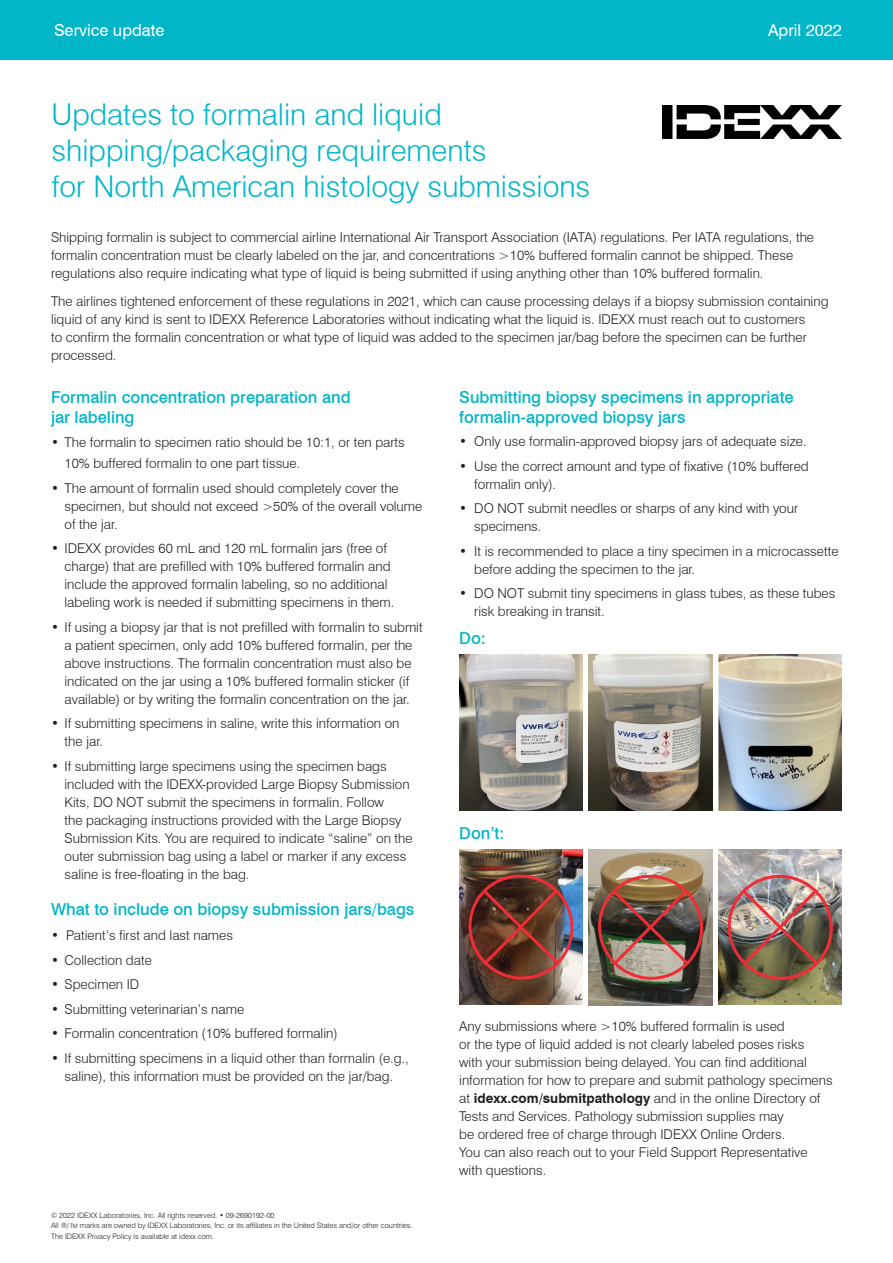
<style>
.page{position:relative;width:893px;height:1263px;background:#fff}
.page>*{position:absolute;margin:0;border:0;box-sizing:border-box;transform-origin:0 0}
.t1{font:300 30px/36px "Swiss 721 BT";color:#00b6c8}
.Body{font:500 16.5px/19.5px "Swiss 721 BT";color:#00b6c8}
.Paragraph_headings{font:500 16.5px/19.5px "Swiss 721 BT";color:#00b6c8}
.t2{font:16.5px "Swiss 721 BT";color:#fff}
.Body-2{font:300 13.5px/18px "Swiss 721 BT";color:#231f20}
.Paragraph_headings-2{font:300 13.5px/18px "Swiss 721 BT";color:#231f20}
.t3{font:300 7.5px/10.5px "Swiss 721 BT";color:#231f20}
.s1{font-size:6px}
.s2{font-weight:700}
</style>
<div class="page">
<div style="left:0;top:0;width:893px;height:60px;background:#00b6c8"></div>
<img style="left:662px;top:105px;width:180px;height:33px">
<img style="left:718px;top:654px;width:124px;height:156px">
<img style="left:459px;top:654px;width:124px;height:156px">
<img style="left:589px;top:654px;width:123px;height:156px">
<img style="left:459px;top:849px;width:124px;height:156px">
<img style="left:589px;top:849px;width:123px;height:156px">
<img style="left:718px;top:849px;width:124px;height:156px">
<img style="left:460px;top:867px;width:121px;height:116px">
<img style="left:590px;top:867px;width:121px;height:116px">
<img style="left:720px;top:867px;width:121px;height:116px">
<p class="t2" style="left:54px;top:20px;width:112px">Service update</p>
<p class="t2" style="left:768px;top:20px;width:75px">April 2022</p>
<p class="t1" style="left:51px;top:96px;width:540px">Updates to formalin and liquid shipping/packaging requirements<br>for North American histology submissions</p>
<p class="Paragraph_headings-2" style="left:51px;top:228px;width:765px">Shipping formalin is subject to commercial airline International Air Transport Association (IATA) regulations. Per IATA regulations, the formalin concentration must be clearly labeled on the jar, and concentrations &gt;10% buffered formalin cannot be shipped. These regulations also require indicating what type of liquid is being submitted if using anything other than 10% buffered formalin.</p>
<p class="Paragraph_headings-2" style="left:51px;top:292px;width:779px">The airlines tightened enforcement of these regulations in 2021, which can cause processing delays if a biopsy submission containing liquid of any kind is sent to IDEXX Reference Laboratories without indicating what the liquid is. IDEXX must reach out to customers<br>to confirm the formalin concentration or what type of liquid was added to the specimen jar/bag before the specimen can be further processed.</p>
<p class="Paragraph_headings" style="left:51px;top:388px;width:301px">Formalin concentration preparation and jar labeling</p>
<p class="Body-2" style="left:65px;top:432px;width:342px;line-height:21px;text-indent:-14px">• The formalin to specimen ratio should be 10:1, or ten parts<br>10% buffered formalin to one part tissue.</p>
<p class="Body-2" style="left:65px;top:479px;width:359px;text-indent:-14px">• The amount of formalin used should completely cover the specimen, but should not exceed &gt;50% of the overall volume of the jar.</p>
<p class="Body-2" style="left:65px;top:539px;width:331px;text-indent:-14px">• IDEXX provides 60 mL and 120 mL formalin jars (free of charge) that are prefilled with 10% buffered formalin and include the approved formalin labeling, so no additional labeling work is needed if submitting specimens in them.</p>
<p class="Body-2" style="left:51px;top:618px;width:373px;text-align:center">• If using a biopsy jar that is not prefilled with formalin to submit a patient specimen, only add 10% buffered formalin, per the above instructions. The formalin concentration must also be indicated on the jar using a 10% buffered formalin sticker (if available) or by writing the formalin concentration on the jar.</p>
<p class="Body-2" style="left:65px;top:714px;width:336px;text-indent:-14px">• If submitting specimens in saline, write this information on the jar.</p>
<p class="Body-2" style="left:65px;top:757px;width:350px;text-indent:-14px">• If submitting large specimens using the specimen bags included with the IDEXX-provided Large Biopsy Submission Kits, DO NOT submit the specimens in formalin. Follow<br>the packaging instructions provided with the Large Biopsy Submission Kits. You are required to indicate “saline” on the outer submission bag using a label or marker if any excess saline is free-floating in the bag.</p>
<p class="Body" style="left:51px;top:899px;width:365px">What to include on biopsy submission jars/bags</p>
<p class="Body-2" style="left:51px;top:926px;width:183px">• Patient’s first and last names</p>
<p class="Body-2" style="left:51px;top:951px;width:102px">• Collection date</p>
<p class="Body-2" style="left:51px;top:975px;width:90px">• Specimen ID</p>
<p class="Body-2" style="left:51px;top:1000px;width:195px">• Submitting veterinarian’s name</p>
<p class="Body-2" style="left:51px;top:1024px;width:288px">• Formalin concentration (10% buffered formalin)</p>
<p class="Body-2" style="left:51px;top:1049px;width:359px;text-align:center">• If submitting specimens in a liquid other than formalin (e.g., saline), this information must be provided on the jar/bag.</p>
<p class="t3" style="left:51px;top:1210px;width:363px">© 2022 IDEXX Laboratories, Inc. All rights reserved. • 09-2690192-00<br>All ®/<span class="s1">TM</span> marks are owned by IDEXX Laboratories, Inc. or its affiliates in the United States and/or other countries.<br>The IDEXX Privacy Policy is available at idexx.com.</p>
<p class="Body" style="left:459px;top:388px;width:336px">Submitting biopsy specimens in appropriate formalin-approved biopsy jars</p>
<p class="Body-2" style="left:459px;top:432px;width:349px">• Only use formalin-approved biopsy jars of adequate size.</p>
<p class="Body-2" style="left:474px;top:457px;width:336px;text-indent:-15px">• Use the correct amount and type of fixative (10% buffered formalin only).</p>
<p class="Body-2" style="left:474px;top:499px;width:326px;text-indent:-15px">• DO NOT submit needles or sharps of any kind with your specimens.</p>
<p class="Body-2" style="left:474px;top:542px;width:366px;text-indent:-15px">• It is recommended to place a tiny specimen in a microcassette before adding the specimen to the jar.</p>
<p class="Body-2" style="left:474px;top:584px;width:363px;text-indent:-15px">• DO NOT submit tiny specimens in glass tubes, as these tubes risk breaking in transit.</p>
<p class="Paragraph_headings" style="left:459px;top:628px;width:28px">Do:</p>
<p class="Paragraph_headings" style="left:459px;top:823px;width:47px">Don’t:</p>
<p class="Body-2" style="left:459px;top:1017px;width:375px">Any submissions where &gt;10% buffered formalin is used<br>or the type of liquid added is not clearly labeled poses risks<br>with your submission being delayed. You can find additional information for how to prepare and submit pathology specimens at <span class="s2">idexx.com/submitpathology</span> and in the online Directory of Tests and Services. Pathology submission supplies may<br>be ordered free of charge through IDEXX Online Orders.<br>You can also reach out to your Field Support Representative with questions.</p>
</div>
